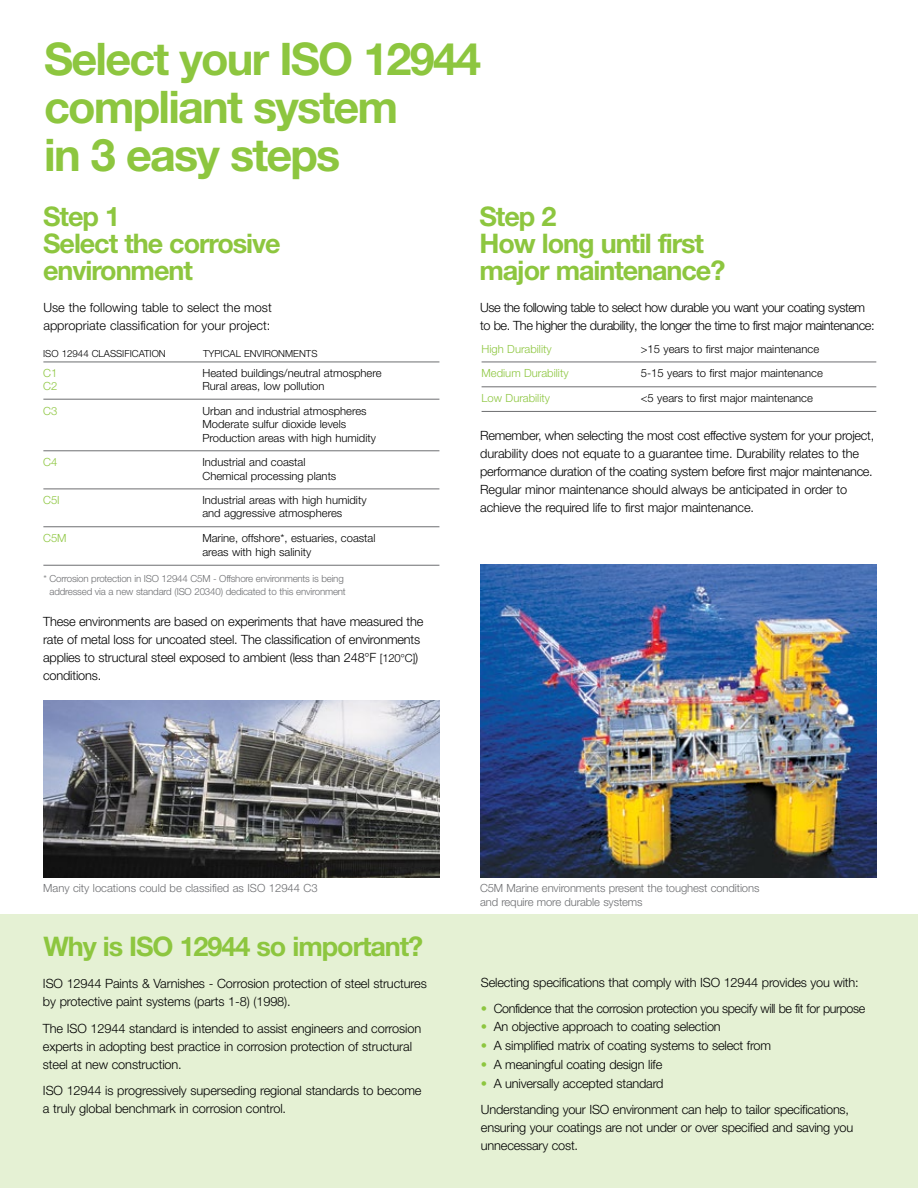
<style>
.page{position:relative;width:918px;height:1188px;background:#fff}
.page>*{position:absolute;margin:0;border:0;box-sizing:border-box;transform-origin:0 0}
.t1{font:700 45px/48px "Helvetica Neue LT Pro";letter-spacing:-.04em;color:#8dc63f}
.t2{font:700 27px/27px "Helvetica Neue LT Pro";letter-spacing:-.04em;color:#8dc63f}
.t3{font:300 12.75px/18px "Helvetica Neue LT Pro";letter-spacing:-.015em;color:#000}
.t4{font:300 12.75px/18px "Helvetica Neue LT Pro";letter-spacing:-.035em;color:#000}
.t5{font:300 11.25px/13.5px "Helvetica Neue LT Pro";color:#000}
.t6{font:300 11.25px/13.5px "Helvetica Neue LT Pro";letter-spacing:-.01em;color:#6d6e71}
.t7{font:300 11.25px "Helvetica Neue LT Pro";color:#8dc63f}
.t8{font:300 9.75px/12.8px "Helvetica Neue LT Pro";letter-spacing:-.02em;color:#6d6e71;text-align:right}
.t9{font:300 9.75px "Helvetica Neue LT Pro";color:#000}
.s1{font-size:11.25px}
.s2{color:#8dc63f}
</style>
<div class="page">
<div style="left:0;top:914px;width:918px;height:274px;background:#e5f1d4"></div>
<hr style="left:43px;top:362px;width:396px;height:1px;background:#6d6e71">
<hr style="left:43px;top:399px;width:396px;height:1px;background:#6d6e71">
<hr style="left:43px;top:450px;width:396px;height:1px;background:#6d6e71">
<hr style="left:43px;top:489px;width:396px;height:1px;background:#6d6e71">
<hr style="left:43px;top:526px;width:396px;height:1px;background:#6d6e71">
<hr style="left:43px;top:565px;width:396px;height:1px;background:#6d6e71">
<hr style="left:482px;top:362px;width:394px;height:1px;background:#6d6e71">
<hr style="left:482px;top:386px;width:394px;height:1px;background:#6d6e71">
<hr style="left:482px;top:411px;width:394px;height:1px;background:#6d6e71">
<img style="left:44px;top:700px;width:395px;height:177px">
<img style="left:480px;top:565px;width:396px;height:312px">
<h1 class="t1" style="left:44px;top:34px;width:439px">Select your ISO 12944 compliant system<br>in 3 easy steps</h1>
<h2 class="t2" style="left:43px;top:202px;width:239px">Step 1<br>Select the corrosive environment</h2>
<p class="t3" style="left:43px;top:298px;width:230px">Use the following table to select the most appropriate classification for your project:</p>
<p class="t9" style="left:43px;top:347px;width:124px">ISO 12944 Classification</p>
<p class="t9" style="left:203px;top:347px;width:116px">Typical Environments</p>
<p class="t7" style="left:43px;top:366px;width:16px">C1</p>
<p class="t5" style="left:202px;top:366px;width:181px">Heated buildings/neutral atmosphere</p>
<p class="t7" style="left:43px;top:380px;width:16px">C2</p>
<p class="t5" style="left:202px;top:379px;width:124px">Rural areas, low pollution</p>
<p class="t7" style="left:43px;top:404px;width:16px">C3</p>
<p class="t5" style="left:202px;top:404px;width:175px">Urban and industrial atmospheres<br>Moderate sulfur dioxide levels<br>Production areas with high humidity</p>
<p class="t7" style="left:43px;top:455px;width:16px">C4</p>
<p class="t5" style="left:202px;top:455px;width:135px">Industrial and coastal<br>Chemical processing plants</p>
<p class="t7" style="left:43px;top:493px;width:18px">C5I</p>
<p class="t5" style="left:202px;top:493px;width:166px">Industrial areas with high humidity and aggressive atmospheres</p>
<p class="t7" style="left:43px;top:531px;width:25px">C5M</p>
<p class="t5" style="left:202px;top:531px;width:175px">Marine, offshore*, estuaries, coastal areas with high salinity</p>
<p class="t8" style="left:43px;top:572px;width:304px">* Corrosion protection in ISO 12944 C5M - Offshore environments is being addressed via a new standard (ISO 20340) dedicated to this environment</p>
<p class="t3" style="left:43px;top:612px;width:382px">These environments are based on experiments that have measured the rate of metal loss for uncoated steel. The classification of environments applies to structural steel exposed to ambient (less than 248°F <span class="s1">[120°C]</span>) conditions.</p>
<h2 class="t2" style="left:480px;top:202px;width:247px">Step 2<br>How long until first major maintenance?</h2>
<p class="t4" style="left:480px;top:298px;width:396px">Use the following table to select how durable you want your coating system to be. The higher the durability, the longer the time to first major maintenance:</p>
<p class="t7" style="left:482px;top:342px;width:72px">High Durability</p>
<p class="t5" style="left:641px;top:342px;width:180px">&gt;15 years to first major maintenance</p>
<p class="t7" style="left:482px;top:366px;width:88px">Medium Durability</p>
<p class="t5" style="left:641px;top:366px;width:184px">5-15 years to first major maintenance</p>
<p class="t7" style="left:482px;top:391px;width:70px">Low Durability</p>
<p class="t5" style="left:641px;top:391px;width:174px">&lt;5 years to first major maintenance</p>
<p class="t3" style="left:480px;top:427px;width:396px">Remember, when selecting the most cost effective system for your project, durability does not equate to a guarantee time. Durability relates to the performance duration of the coating system before first major maintenance.<br>Regular minor maintenance should always be anticipated in order to achieve the required life to first major maintenance.</p>
<p class="t6" style="left:43px;top:881px;width:276px">Many city locations could be classified as ISO 12944 C3</p>
<h2 class="t2" style="left:43px;top:932px;width:381px">Why is ISO 12944 so important?</h2>
<p class="t3" style="left:43px;top:974px;width:385px">ISO 12944 Paints &amp; Varnishes - Corrosion protection of steel structures by protective paint systems (parts 1-8) (1998).</p>
<p class="t3" style="left:43px;top:1019px;width:380px">The ISO 12944 standard is intended to assist engineers and corrosion experts in adopting best practice in corrosion protection of structural steel at new construction.</p>
<p class="t3" style="left:43px;top:1081px;width:380px">ISO 12944 is progressively superseding regional standards to become a truly global benchmark in corrosion control.</p>
<p class="t6" style="left:480px;top:881px;width:281px">C5M Marine environments present the toughest conditions and require more durable systems</p>
<p class="t3" style="left:481px;top:973px;width:379px">Selecting specifications that comply with ISO 12944 provides you with:</p>
<p class="t3" style="left:481px;top:999px;width:386px"><span class="s2">•</span> Confidence that the corrosion protection you specify will be fit for purpose</p>
<p class="t3" style="left:481px;top:1017px;width:241px"><span class="s2">•</span> An objective approach to coating selection</p>
<p class="t3" style="left:481px;top:1036px;width:292px"><span class="s2">•</span> A simplified matrix of coating systems to select from</p>
<p class="t3" style="left:481px;top:1055px;width:183px"><span class="s2">•</span> A meaningful coating design life</p>
<p class="t3" style="left:481px;top:1070px;width:370px;line-height:26.5px"><span class="s2">•</span> A universally accepted standard<br>Understanding your ISO environment can help to tailor specifications,</p>
<p class="t3" style="left:481px;top:1118px;width:374px">ensuring your coatings are not under or over specified and saving you unnecessary cost.</p>
</div>
